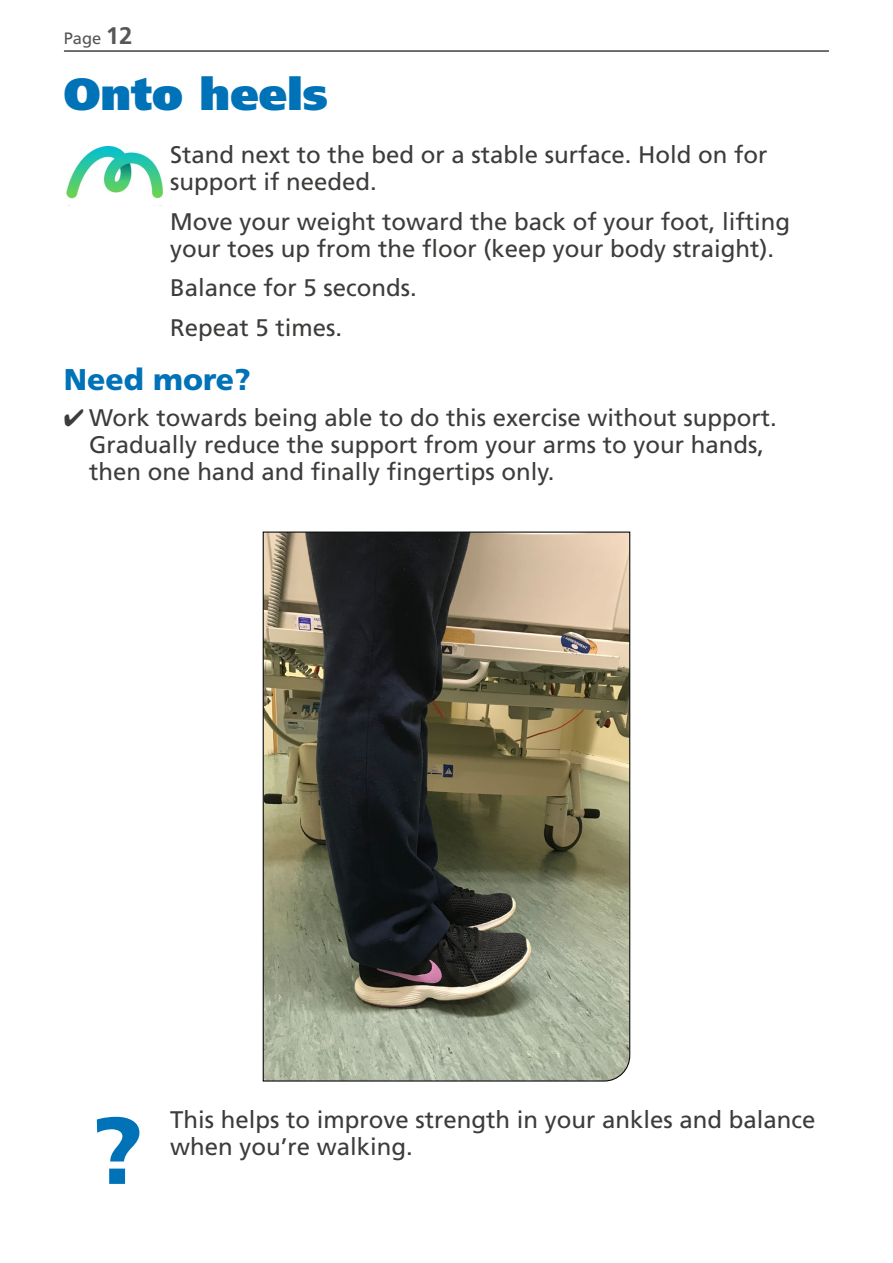
<style>
.page{position:relative;width:893px;height:1263px;background:#fff}
.page>*{position:absolute;margin:0;border:0;box-sizing:border-box;transform-origin:0 0}
.t1{font:900 94.5px "Frutiger LT Std";color:#0072b8}
.t2{font:900 45px "Frutiger LT Std";color:#0072b8}
.t3{font:900 30px "Frutiger LT Std";color:#0072b8}
.t4{font:24px/27px "Frutiger LT Std";color:#3c3c3b}
.t5{font:16.5px "Frutiger LT Std";color:#575756}
.s1{font-weight:700;font-size:24px}
</style>
<div class="page">
<hr style="left:64px;top:50px;width:765px;height:2px;background:#000">
<img style="left:66px;top:147px;width:97px;height:52px">
<img style="left:262px;top:531px;width:369px;height:551px">
<p class="t5" style="left:64px;top:28px;width:70px">Page <span class="s1">12</span></p>
<h2 class="t2" style="left:64px;top:67px;width:266px">Onto heels</h2>
<p class="t4" style="left:170px;top:141px;width:599px">Stand next to the bed or a stable surface. Hold on for support if needed.</p>
<p class="t4" style="left:170px;top:208px;width:622px">Move your weight toward the back of your foot, lifting your toes up from the floor (keep your body straight).</p>
<p class="t4" style="left:170px;top:268px;width:248px;line-height:39.8px">Balance for 5 seconds.<br>Repeat 5 times.</p>
<p class="t3" style="left:64px;top:362px;width:189px">Need more?</p>
<p class="t4" style="left:89px;top:404px;width:689px;text-indent:-26px">✔ Work towards being able to do this exercise without support.<br>Gradually reduce the support from your arms to your hands, then one hand and finally fingertips only.</p>
<h1 class="t1" style="left:91px;top:1094px;width:54px">?</h1>
<p class="t4" style="left:170px;top:1106px;width:647px">This helps to improve strength in your ankles and balance when you’re walking.</p>
</div>
